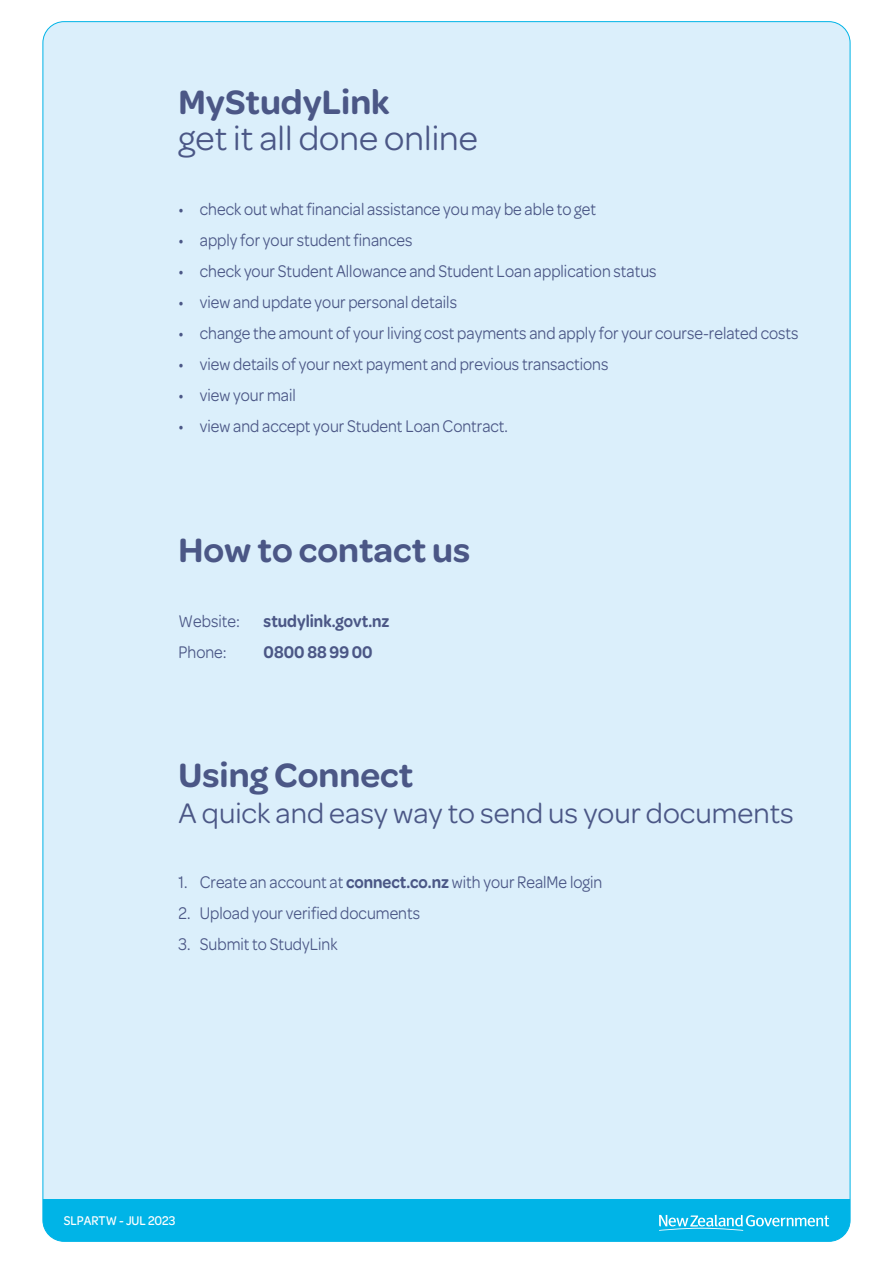
<style>
.page{position:relative;width:893px;height:1263px;background:#fff}
.page>*{position:absolute;margin:0;border:0;box-sizing:border-box;transform-origin:0 0}
.Head_1{font:600 36px "Omnes";color:#4b5786}
.Head_1-2{font:36px "Omnes";color:#4b5786}
.Head_1a_Using_Connec{font:600 36px "Omnes";color:#4b5786}
.Head_1b{font:30px "Omnes";color:#4b5786}
.OBC_Body{font:18px "Omnes";color:#4b5786;scale:.9 1}
.OBC_Body-2{font:600 18px "Omnes";color:#4b5786;scale:.9 1}
.t1{font:500 13.5px "Omnes";color:#fff;scale:.9 1}
.s1{font-weight:600}
</style>
<div class="page">
<div style="left:43px;top:22px;width:807px;height:1219px;background:#dbeffb;border-radius:21px"></div>
<div style="left:43px;top:1199px;width:807px;height:42px;background:#00b4e7"></div>
<svg style="left:659px;top:1215px;width:170px;height:16px"></svg>
<p class="Head_1" style="left:179px;top:76px;width:213px">MyStudyLink</p>
<p class="Head_1-2" style="left:179px;top:114px;width:301px">get it all done online</p>
<p class="OBC_Body" style="left:179px;top:197px;width:465px">• check out what financial assistance you may be able to get</p>
<p class="OBC_Body" style="left:179px;top:228px;width:261px">• apply for your student finances</p>
<p class="OBC_Body" style="left:179px;top:259px;width:532px">• check your Student Allowance and Student Loan application status</p>
<p class="OBC_Body" style="left:179px;top:290px;width:311px">• view and update your personal details</p>
<p class="OBC_Body" style="left:179px;top:321px;width:690px">• change the amount of your living cost payments and apply for your course-related costs</p>
<p class="OBC_Body" style="left:179px;top:352px;width:479px">• view details of your next payment and previous transactions</p>
<p class="OBC_Body" style="left:179px;top:383px;width:132px">• view your mail</p>
<p class="OBC_Body" style="left:179px;top:414px;width:367px">• view and accept your Student Loan Contract.</p>
<p class="Head_1" style="left:179px;top:524px;width:293px">How to contact us</p>
<p class="OBC_Body" style="left:179px;top:608px;width:70px">Website:</p>
<p class="OBC_Body-2" style="left:264px;top:608px;width:141px">studylink.govt.nz</p>
<p class="OBC_Body" style="left:179px;top:639px;width:55px">Phone:</p>
<p class="OBC_Body-2" style="left:264px;top:639px;width:123px">0800 88 99 00</p>
<p class="Head_1a_Using_Connec" style="left:179px;top:749px;width:236px">Using Connect</p>
<p class="Head_1b" style="left:179px;top:793px;width:617px">A quick and easy way to send us your documents</p>
<p class="OBC_Body" style="left:179px;top:870px;width:472px">1. Create an account at <span class="s1">connect.co.nz</span> with your RealMe login</p>
<p class="OBC_Body" style="left:179px;top:901px;width:270px">2. Upload your verified documents</p>
<p class="OBC_Body" style="left:179px;top:932px;width:178px">3. Submit to StudyLink</p>
<p class="t1" style="left:64px;top:1211px;width:125px">SLPARTW - JUL 2023</p>
</div>
